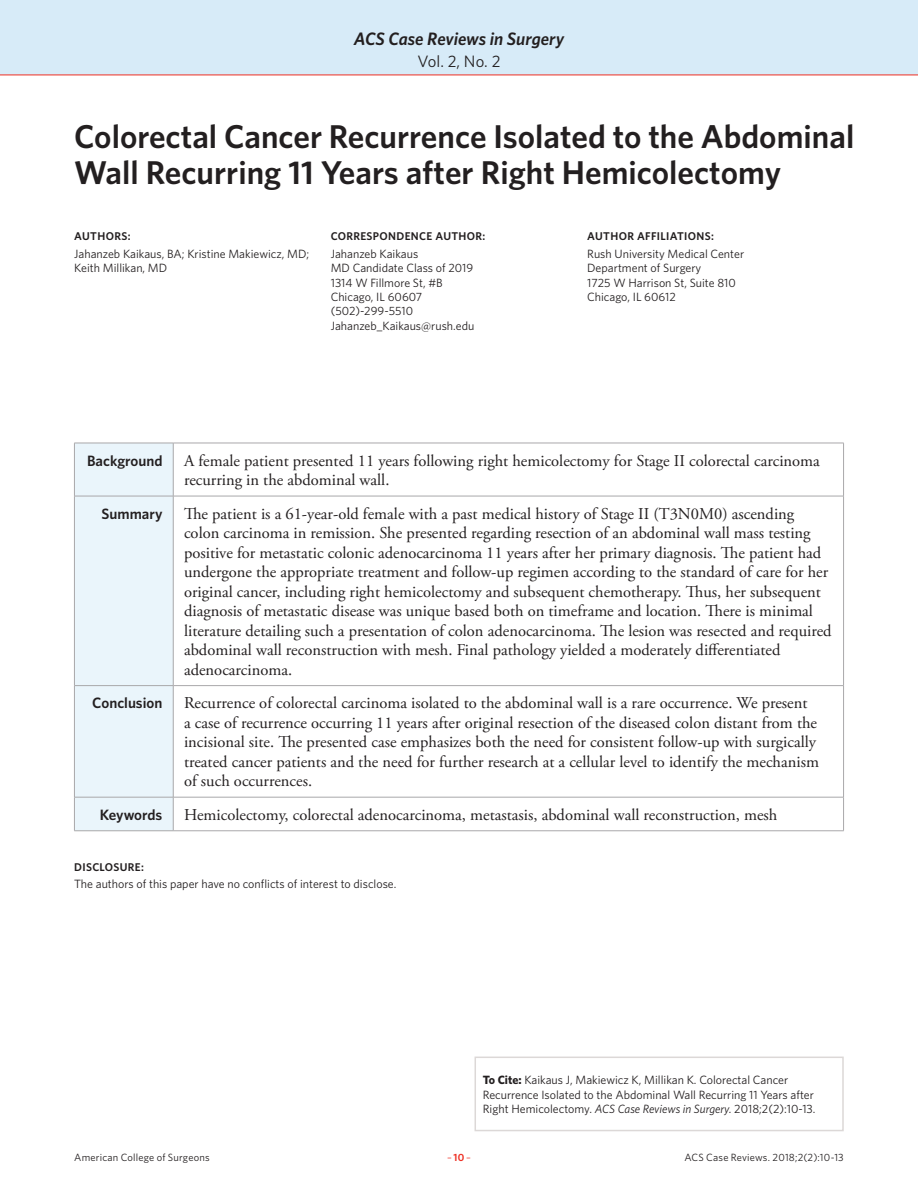
<style>
.page{position:relative;width:918px;height:1188px;background:#fff}
.page>*{position:absolute;margin:0;border:0;box-sizing:border-box;transform-origin:0 0}
.Article_Title{font:600 33px/36px "Whitney";color:#231f20}
.t1{font:italic 600 18px "Whitney";letter-spacing:-.005em;color:#231f20}
.Chart_Body{font:16.5px/19.5px "Adobe Garamond Pro";color:#231f20}
.t2{font:16.5px "Whitney";color:#231f20}
.Chart_Head{font:600 15px "Whitney";color:#231f20}
.Authors_Body{font:12px/14.4px "Whitney";color:#231f20}
.Authors_Head{font:600 11.25px "Whitney";letter-spacing:.03em;color:#231f20}
.t3{font:10.5px "Whitney";letter-spacing:.02em;color:#231f20}
.t4{font:10.5px "Whitney";color:#ee2e22}
.s1{font-weight:700}
.s2{font-style:italic}
.s3{font-weight:600}
</style>
<div class="page">
<div style="left:0;top:0;width:918px;height:75px;background:#d7ebf8"></div>
<hr style="left:0;top:75px;width:918px;height:1px;background:#ee2e22">
<div style="left:75px;top:444px;width:98px;height:387px;background:#eaf5fb"></div>
<hr style="left:74px;top:443px;width:99px;height:1px;background:#a9a8aa">
<hr style="left:74px;top:443px;width:1px;height:53px;background:#a9a8aa">
<hr style="left:173px;top:443px;width:671px;height:1px;background:#a9a8aa">
<hr style="left:173px;top:443px;width:1px;height:53px;background:#a9a8aa">
<hr style="left:843px;top:443px;width:1px;height:53px;background:#a9a8aa">
<hr style="left:74px;top:496px;width:99px;height:1px;background:#a9a8aa">
<hr style="left:74px;top:496px;width:1px;height:189px;background:#a9a8aa">
<hr style="left:173px;top:496px;width:671px;height:1px;background:#a9a8aa">
<hr style="left:173px;top:496px;width:1px;height:189px;background:#a9a8aa">
<hr style="left:843px;top:496px;width:1px;height:189px;background:#a9a8aa">
<hr style="left:74px;top:685px;width:99px;height:1px;background:#a9a8aa">
<hr style="left:74px;top:686px;width:1px;height:111px;background:#a9a8aa">
<hr style="left:173px;top:685px;width:671px;height:1px;background:#a9a8aa">
<hr style="left:173px;top:686px;width:1px;height:111px;background:#a9a8aa">
<hr style="left:843px;top:686px;width:1px;height:111px;background:#a9a8aa">
<hr style="left:74px;top:797px;width:99px;height:1px;background:#a9a8aa">
<hr style="left:74px;top:797px;width:1px;height:34px;background:#a9a8aa">
<hr style="left:173px;top:797px;width:671px;height:1px;background:#a9a8aa">
<hr style="left:173px;top:797px;width:1px;height:34px;background:#a9a8aa">
<hr style="left:843px;top:797px;width:1px;height:34px;background:#a9a8aa">
<hr style="left:74px;top:831px;width:99px;height:1px;background:#a9a8aa">
<hr style="left:173px;top:831px;width:671px;height:1px;background:#a9a8aa">
<div style="left:475px;top:1057px;width:369px;height:74px;border:2px solid #dcd8d7"></div>
<p class="t1" style="left:354px;top:26px;width:212px">ACS Case Reviews in Surgery</p>
<p class="t2" style="left:418px;top:50px;width:84px">Vol. 2, No. 2</p>
<p class="Article_Title" style="left:74px;top:118px;width:782px">Colorectal Cancer Recurrence Isolated to the Abdominal<br>Wall Recurring 11 Years after Right Hemicolectomy</p>
<p class="Authors_Head" style="left:74px;top:229px;width:58px">AUTHORS:</p>
<p class="Authors_Head" style="left:331px;top:229px;width:156px">CORRESPONDENCE AUTHOR:</p>
<p class="Authors_Head" style="left:587px;top:229px;width:128px">AUTHOR AFFILIATIONS:</p>
<p class="Authors_Body" style="left:74px;top:246px;width:236px">Jahanzeb Kaikaus, BA; Kristine Makiewicz, MD;<br>Keith Millikan, MD</p>
<p class="Authors_Body" style="left:331px;top:246px;width:89px">Jahanzeb Kaikaus</p>
<p class="Authors_Body" style="left:587px;top:246px;width:158px">Rush University Medical Center</p>
<p class="Authors_Body" style="left:587px;top:261px;width:116px">Department of Surgery</p>
<p class="Authors_Body" style="left:587px;top:275px;width:150px">1725 W Harrison St, Suite 810</p>
<p class="Authors_Body" style="left:587px;top:289px;width:90px">Chicago, IL 60612</p>
<p class="Authors_Body" style="left:331px;top:261px;width:144px">MD Candidate Class of 2019</p>
<p class="Authors_Body" style="left:331px;top:275px;width:113px">1314 W Fillmore St, #B</p>
<p class="Authors_Body" style="left:331px;top:289px;width:93px">Chicago, IL 60607</p>
<p class="Authors_Body" style="left:331px;top:304px;width:84px">(502)-299-5510</p>
<p class="Authors_Body" style="left:331px;top:318px;width:145px">Jahanzeb_Kaikaus@rush.edu</p>
<p class="Chart_Head" style="left:87px;top:451px;width:77px">Background</p>
<p class="Chart_Body" style="left:184px;top:451px;width:637px">A female patient presented 11 years following right hemicolectomy for Stage II colorectal carcinoma recurring in the abdominal wall.</p>
<p class="Chart_Head" style="left:102px;top:504px;width:62px">Summary</p>
<p class="Chart_Body" style="left:184px;top:504px;width:649px">The patient is a 61-year-old female with a past medical history of Stage II (T3N0M0) ascending colon carcinoma in remission. She presented regarding resection of an abdominal wall mass testing positive for metastatic colonic adenocarcinoma 11 years after her primary diagnosis. The patient had undergone the appropriate treatment and follow-up regimen according to the standard of care for her original cancer, including right hemicolectomy and subsequent chemotherapy. Thus, her subsequent diagnosis of metastatic disease was unique based both on timeframe and location. There is minimal literature detailing such a presentation of colon adenocarcinoma. The lesion was resected and required abdominal wall reconstruction with mesh. Final pathology yielded a moderately differentiated adenocarcinoma.</p>
<p class="Chart_Head" style="left:92px;top:693px;width:72px">Conclusion</p>
<p class="Chart_Body" style="left:184px;top:694px;width:636px">Recurrence of colorectal carcinoma isolated to the abdominal wall is a rare occurrence. We present<br>a case of recurrence occurring 11 years after original resection of the diseased colon distant from the incisional site. The presented case emphasizes both the need for consistent follow-up with surgically treated cancer patients and the need for further research at a cellular level to identify the mechanism of such occurrences.</p>
<p class="Chart_Head" style="left:100px;top:805px;width:64px">Keywords</p>
<p class="Chart_Body" style="left:184px;top:806px;width:595px">Hemicolectomy, colorectal adenocarcinoma, metastasis, abdominal wall reconstruction, mesh</p>
<p class="Authors_Head" style="left:74px;top:859px;width:71px">DISCLOSURE:</p>
<p class="Authors_Body" style="left:74px;top:876px;width:324px">The authors of this paper have no conflicts of interest to disclose.</p>
<p class="Authors_Body" style="left:483px;top:1073px;width:334px"><span class="s1">To Cite:</span> Kaikaus J, Makiewicz K, Millikan K. Colorectal Cancer<br>Recurrence Isolated to the Abdominal Wall Recurring 11 Years after<br>Right Hemicolectomy. <span class="s2">ACS Case Reviews in Surgery.</span> 2018;2(2):10-13.</p>
<p class="t3" style="left:74px;top:1150px;width:137px">American College of Surgeons</p>
<p class="t4" style="left:447px;top:1150px;width:25px">–<span class="s3">10</span>–</p>
<p class="t3" style="left:684px;top:1150px;width:161px">ACS Case Reviews. 2018;2(2):10-13</p>
</div>
